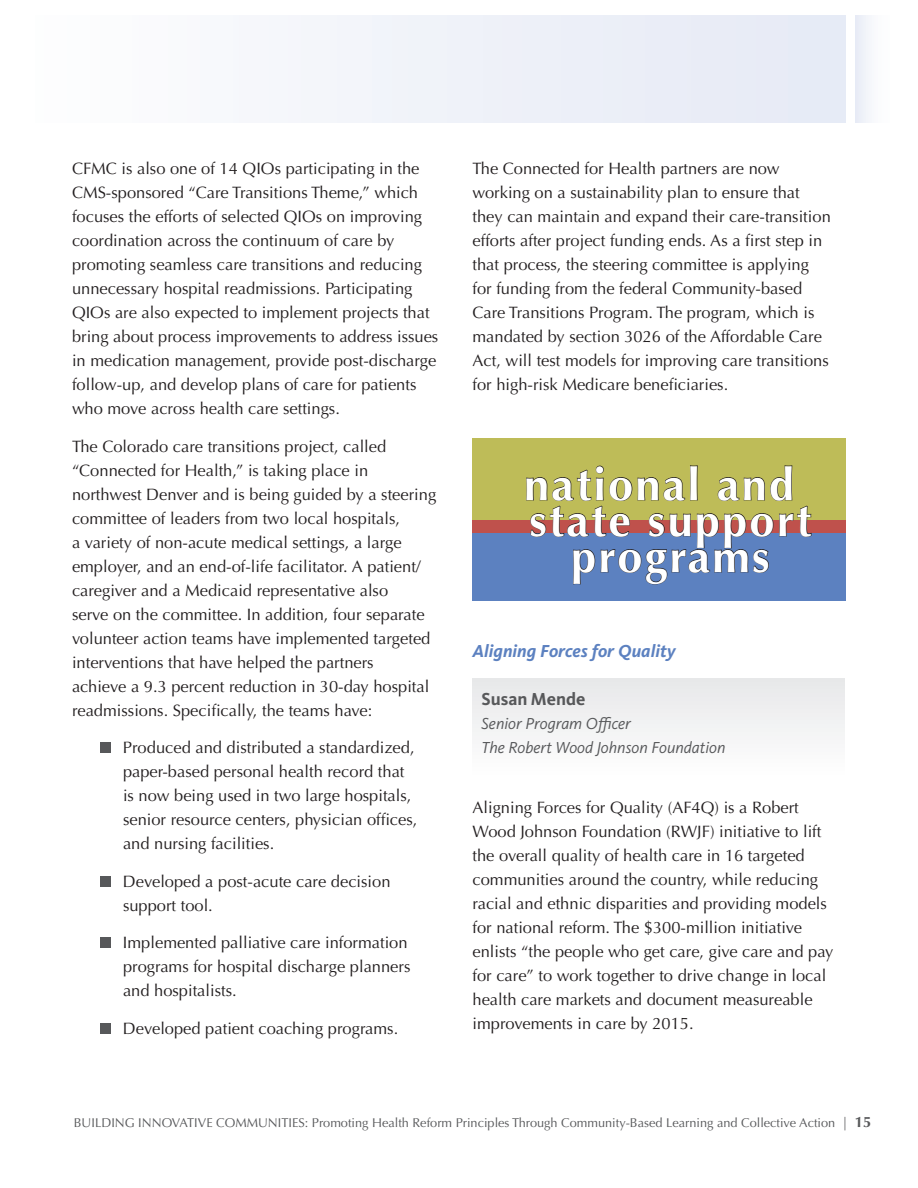
<style>
.page{position:relative;width:918px;height:1188px;background:#fff}
.page>*{position:absolute;margin:0;border:0;box-sizing:border-box;transform-origin:0 0}
.Section{font:700 45px/36px "Optima";letter-spacing:.05em;color:#fff;text-align:center}
.t1{font:italic 700 18px "Kievit OT";color:#5c81c0}
.name{font:700 18px "Kievit OT";color:#57585a}
.Text{font:16.5px/24px "Optima";color:#231f20}
.text_bullets{font:16.5px/24px "Optima";color:#231f20}
.t2{font:italic 16.5px/24px "Kievit OT";color:#57585a}
.t3{font:12.75px "Optima";color:#57585a}
.s1{font-size:13.5px}
.s2{font-weight:700;font-size:15px}
</style>
<div class="page">
<div style="left:855px;top:15px;width:43px;height:108px;background:linear-gradient(to right,#ebeef7,#fff)"></div>
<div style="left:18px;top:15px;width:828px;height:108px;background:#f0f3f9"></div>
<div style="left:472px;top:678px;width:372px;height:98px;background:#f2f3f4"></div>
<div style="left:100px;top:743px;width:11px;height:10px;background:#57585a"></div>
<div style="left:100px;top:876px;width:11px;height:11px;background:#57585a"></div>
<div style="left:100px;top:938px;width:11px;height:10px;background:#57585a"></div>
<div style="left:100px;top:1023px;width:11px;height:11px;background:#57585a"></div>
<div style="left:472px;top:533px;width:374px;height:68px;background:#5c81c0"></div>
<div style="left:472px;top:519px;width:374px;height:14px;background:#bf514c"></div>
<div style="left:472px;top:438px;width:374px;height:81px;background:#bebc58"></div>
<svg style="left:526px;top:465px;width:286px;height:120px"></svg>
<p class="Text" style="left:72px;top:157px;width:368px">CFMC is also one of 14 QIOs participating in the CMS-sponsored “Care Transitions Theme,” which focuses the efforts of selected QIOs on improving coordination across the continuum of care by promoting seamless care transitions and reducing unnecessary hospital readmissions. Participating QIOs are also expected to implement projects that bring about process improvements to address issues in medication management, provide post-discharge follow-up, and develop plans of care for patients who move across health care settings.</p>
<p class="Text" style="left:72px;top:434px;width:366px">The Colorado care transitions project, called “Connected for Health,” is taking place in northwest Denver and is being guided by a steering committee of leaders from two local hospitals,<br>a variety of non-acute medical settings, a large employer, and an end-of-life facilitator. A patient/ caregiver and a Medicaid representative also<br>serve on the committee. In addition, four separate volunteer action teams have implemented targeted interventions that have helped the partners<br>achieve a 9.3 percent reduction in 30-day hospital readmissions. Specifically, the teams have:</p>
<p class="text_bullets" style="left:123px;top:736px;width:296px">Produced and distributed a standardized, paper-based personal health record that is now being used in two large hospitals, senior resource centers, physician offices, and nursing facilities.</p>
<p class="text_bullets" style="left:123px;top:869px;width:269px">Developed a post-acute care decision support tool.</p>
<p class="text_bullets" style="left:123px;top:931px;width:289px">Implemented palliative care information programs for hospital discharge planners and hospitalists.</p>
<p class="text_bullets" style="left:123px;top:1016px;width:277px">Developed patient coaching programs.</p>
<p class="Text" style="left:472px;top:157px;width:360px">The Connected for Health partners are now working on a sustainability plan to ensure that they can maintain and expand their care-transition efforts after project funding ends. As a first step in that process, the steering committee is applying for funding from the federal Community-based Care Transitions Program. The program, which is mandated by section 3026 of the Affordable Care Act, will test models for improving care transitions for high-risk Medicare beneficiaries.</p>
<p class="Section" style="left:524px;top:467px;width:289px">national and state support programs</p>
<p class="t1" style="left:472px;top:640px;width:205px">Aligning Forces for Quality</p>
<p class="name" style="left:482px;top:688px;width:105px">Susan Mende</p>
<p class="t2" style="left:482px;top:712px;width:246px">Senior Program Officer<br>The Robert Wood Johnson Foundation</p>
<p class="Text" style="left:472px;top:796px;width:362px">Aligning Forces for Quality (AF4Q) is a Robert Wood Johnson Foundation (RWJF) initiative to lift the overall quality of health care in 16 targeted communities around the country, while reducing racial and ethnic disparities and providing models for national reform. The $300-million initiative enlists “the people who get care, give care and pay for care” to work together to drive change in local health care markets and document measureable improvements in care by 2015.</p>
<p class="t3" style="left:74px;top:1115px;width:799px">BUILDING INNOVATIVE COMMUNITIES: Promoting Health Reform Principles Through Community-Based Learning and Collective Action <span class="s1">|</span> <span class="s2">15</span></p>
</div>
